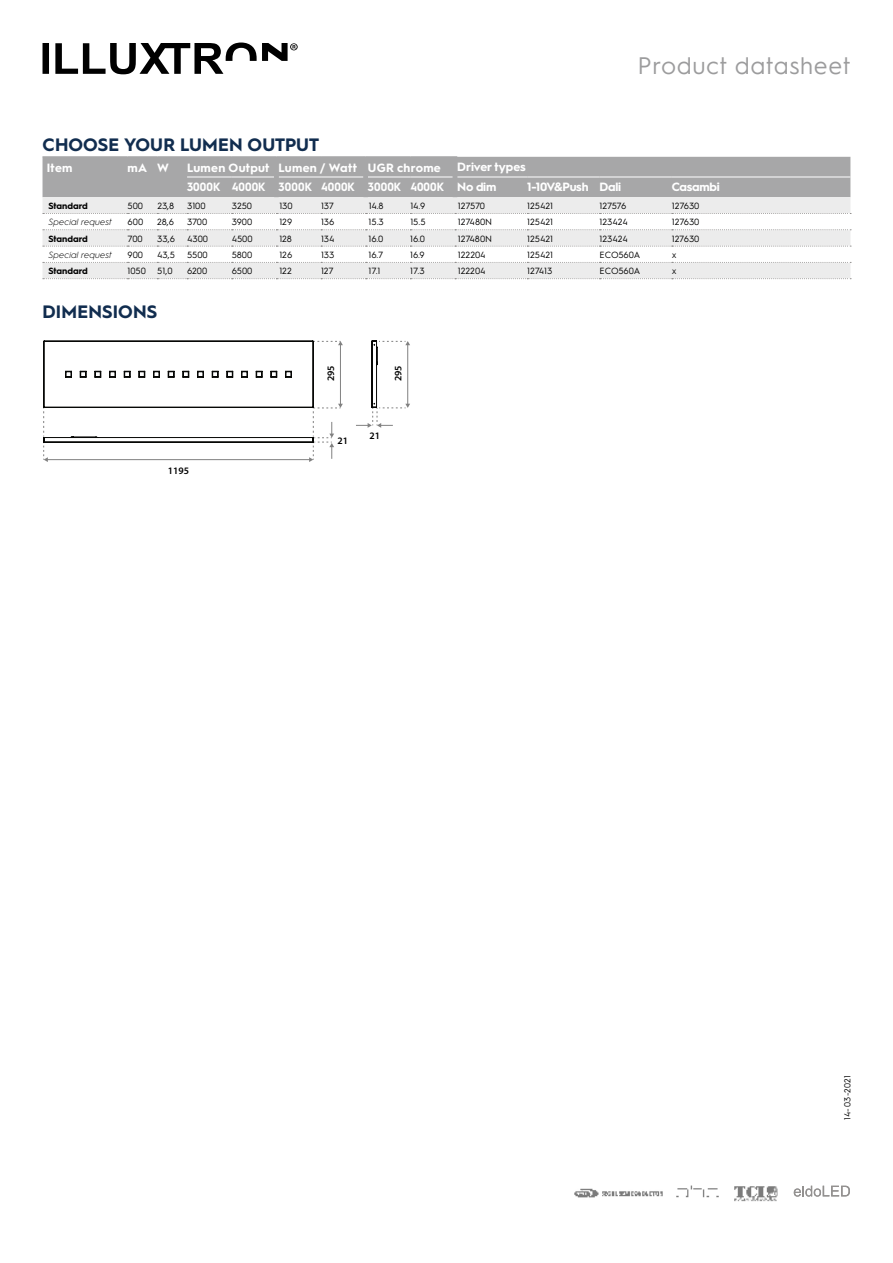
<style>
.page{position:relative;width:893px;height:1263px;background:#fff}
.page>*{position:absolute;margin:0;border:0;box-sizing:border-box;transform-origin:0 0}
.t1{font:24px "Hurme Geometric Sans 1";letter-spacing:.025em;color:#9c9c9d}
.t2{font:700 18px "Hurme Geometric Sans 1";letter-spacing:.005em;color:#112d4f}
.t3{font:700 12px/20.2px "Hurme Geometric Sans 1";letter-spacing:.01em;color:#fff}
.t4{font:700 12px "Hurme Geometric Sans 1";letter-spacing:-.02em;color:#fff}
.t5{font:600 9.9px "Myriad Pro";color:#000}
.t6{font:9px "Hurme Geometric Sans 1";color:#000}
.t7{font:italic 300 9px "Hurme Geometric Sans 1";color:#000}
.t8{font:700 9px "Hurme Geometric Sans 1";color:#000}
.t9{font:8.7px "Hurme Geometric Sans 1";letter-spacing:.035em;color:#000}
</style>
<div class="page">
<svg style="left:43px;top:43px;width:255px;height:31px"></svg>
<svg style="left:43px;top:197px;width:807px;height:81px;fill:#ececec"></svg>
<svg style="left:43px;top:213px;width:808px;height:1px"></svg>
<svg style="left:43px;top:229px;width:808px;height:1px"></svg>
<svg style="left:43px;top:246px;width:808px;height:1px"></svg>
<svg style="left:43px;top:262px;width:808px;height:1px"></svg>
<svg style="left:43px;top:278px;width:808px;height:1px"></svg>
<div style="left:43px;top:157px;width:807px;height:40px;background:#a7a7a8"></div>
<hr style="left:157px;top:157px;width:30px;height:1px;background:#a7a7a8">
<hr style="left:187px;top:157px;width:45px;height:1px;background:#a7a7a8">
<hr style="left:232px;top:157px;width:44px;height:1px;background:#a7a7a8">
<hr style="left:276px;top:157px;width:45px;height:1px;background:#a7a7a8">
<hr style="left:321px;top:157px;width:45px;height:1px;background:#a7a7a8">
<hr style="left:366px;top:157px;width:44px;height:1px;background:#a7a7a8">
<hr style="left:410px;top:157px;width:47px;height:1px;background:#a7a7a8">
<div style="left:274px;top:157px;width:5px;height:20px;background:#a7a7a8"></div>
<div style="left:363px;top:157px;width:5px;height:20px;background:#a7a7a8"></div>
<hr style="left:453px;top:157px;width:4px;height:20px;background:#a7a7a8">
<div style="left:274px;top:177px;width:5px;height:20px;background:#a7a7a8"></div>
<div style="left:363px;top:177px;width:5px;height:20px;background:#a7a7a8"></div>
<hr style="left:453px;top:177px;width:4px;height:20px;background:#a7a7a8">
<img style="left:676px;top:1185px;width:43px;height:13px">
<img style="left:734px;top:1186px;width:44px;height:16px">
<img style="left:574px;top:1188px;width:89px;height:10px">
<svg style="left:794px;top:1186px;width:56px;height:10px"></svg>
<hr style="left:340px;top:344px;width:1px;height:60px;background:#818181">
<hr style="left:43px;top:341px;width:1px;height:66px;background:#060705">
<hr style="left:44px;top:341px;width:1px;height:66px;background:#060705">
<svg style="left:168px;top:371px;width:7px;height:7px"></svg>
<svg style="left:153px;top:371px;width:7px;height:7px"></svg>
<svg style="left:139px;top:371px;width:7px;height:7px"></svg>
<svg style="left:124px;top:371px;width:7px;height:7px"></svg>
<svg style="left:109px;top:371px;width:7px;height:7px"></svg>
<svg style="left:95px;top:371px;width:7px;height:7px"></svg>
<svg style="left:80px;top:371px;width:7px;height:7px"></svg>
<svg style="left:65px;top:371px;width:7px;height:7px"></svg>
<svg style="left:197px;top:371px;width:7px;height:7px"></svg>
<svg style="left:183px;top:371px;width:7px;height:7px"></svg>
<svg style="left:212px;top:371px;width:7px;height:7px"></svg>
<svg style="left:227px;top:371px;width:7px;height:7px"></svg>
<svg style="left:241px;top:371px;width:7px;height:7px"></svg>
<svg style="left:256px;top:371px;width:7px;height:7px"></svg>
<svg style="left:271px;top:371px;width:7px;height:7px"></svg>
<svg style="left:285px;top:371px;width:7px;height:7px"></svg>
<hr style="left:44px;top:341px;width:269px;height:1px;background:#060705">
<hr style="left:313px;top:341px;width:1px;height:66px;background:#060705">
<svg style="left:314px;top:341px;width:29px;height:4px"></svg>
<svg style="left:43px;top:404px;width:300px;height:58px"></svg>
<svg style="left:356px;top:340px;width:54px;height:88px"></svg>
<h1 class="t1" style="left:637px;top:49px;width:215px">Product datasheet</h1>
<h2 class="t2" style="left:43px;top:132px;width:278px">CHOOSE YOUR LUMEN OUTPUT</h2>
<h3 class="t3" style="left:47px;top:157px;width:27px">Item</h3>
<h3 class="t3" style="left:128px;top:157px;width:43px">mA W</h3>
<h3 class="t3" style="left:187px;top:157px;width:255px">Lumen Output Lumen / Watt UGR chrome</h3>
<h3 class="t3" style="left:187px;top:156px;width:340px;text-indent:270px">Driver types<br>3000K 4000K 3000K 4000K 3000K 4000K No dim</h3>
<h3 class="t4" style="left:527px;top:178px;width:95px">1-10V&amp;Push Dali</h3>
<h3 class="t4" style="left:672px;top:178px;width:49px">Casambi</h3>
<p class="t8" style="left:48px;top:199px;width:41px">Standard</p>
<p class="t6" style="left:128px;top:199px;width:17px">500</p>
<p class="t6" style="left:157px;top:199px;width:18px">23,8</p>
<p class="t6" style="left:187px;top:199px;width:20px">3100</p>
<p class="t6" style="left:232px;top:199px;width:22px">3250</p>
<p class="t6" style="left:279px;top:199px;width:15px">130</p>
<p class="t6" style="left:321px;top:199px;width:15px">137</p>
<p class="t6" style="left:369px;top:199px;width:17px">14.8</p>
<p class="t6" style="left:410px;top:199px;width:16px">14.9</p>
<p class="t6" style="left:458px;top:199px;width:29px">127570</p>
<p class="t6" style="left:527px;top:199px;width:27px">125421</p>
<p class="t6" style="left:600px;top:199px;width:28px">127576</p>
<p class="t6" style="left:672px;top:199px;width:29px">127630</p>
<p class="t7" style="left:48px;top:216px;width:65px">Special request</p>
<p class="t6" style="left:128px;top:216px;width:17px">600</p>
<p class="t6" style="left:157px;top:216px;width:18px">28,6</p>
<p class="t6" style="left:187px;top:216px;width:22px">3700</p>
<p class="t6" style="left:232px;top:216px;width:22px">3900</p>
<p class="t6" style="left:279px;top:216px;width:14px">129</p>
<p class="t6" style="left:321px;top:216px;width:15px">136</p>
<p class="t6" style="left:369px;top:216px;width:17px">15.3</p>
<p class="t6" style="left:410px;top:216px;width:17px">15.5</p>
<p class="t6" style="left:458px;top:216px;width:36px">127480N</p>
<p class="t6" style="left:527px;top:216px;width:27px">125421</p>
<p class="t6" style="left:600px;top:216px;width:30px">123424</p>
<p class="t6" style="left:672px;top:216px;width:29px">127630</p>
<p class="t8" style="left:48px;top:232px;width:41px">Standard</p>
<p class="t6" style="left:128px;top:232px;width:17px">700</p>
<p class="t6" style="left:157px;top:232px;width:19px">33,6</p>
<p class="t6" style="left:187px;top:232px;width:23px">4300</p>
<p class="t6" style="left:232px;top:232px;width:22px">4500</p>
<p class="t6" style="left:279px;top:232px;width:14px">128</p>
<p class="t6" style="left:321px;top:232px;width:15px">134</p>
<p class="t6" style="left:369px;top:232px;width:16px">16.0</p>
<p class="t6" style="left:410px;top:232px;width:16px">16.0</p>
<p class="t6" style="left:458px;top:232px;width:36px">127480N</p>
<p class="t6" style="left:527px;top:232px;width:27px">125421</p>
<p class="t6" style="left:600px;top:232px;width:30px">123424</p>
<p class="t6" style="left:672px;top:232px;width:29px">127630</p>
<p class="t7" style="left:48px;top:249px;width:65px">Special request</p>
<p class="t6" style="left:128px;top:248px;width:17px">900</p>
<p class="t6" style="left:157px;top:248px;width:19px">43,5</p>
<p class="t6" style="left:187px;top:248px;width:22px">5500</p>
<p class="t6" style="left:232px;top:248px;width:22px">5800</p>
<p class="t6" style="left:279px;top:248px;width:14px">126</p>
<p class="t6" style="left:321px;top:248px;width:15px">133</p>
<p class="t6" style="left:369px;top:248px;width:16px">16.7</p>
<p class="t6" style="left:410px;top:248px;width:16px">16.9</p>
<p class="t6" style="left:458px;top:248px;width:29px">122204</p>
<p class="t6" style="left:527px;top:248px;width:27px">125421</p>
<p class="t6" style="left:599px;top:248px;width:42px">ECO560A</p>
<p class="t6" style="left:672px;top:248px;width:6px">x</p>
<p class="t8" style="left:48px;top:265px;width:41px">Standard</p>
<p class="t6" style="left:128px;top:265px;width:20px">1050</p>
<p class="t6" style="left:157px;top:265px;width:17px">51,0</p>
<p class="t6" style="left:187px;top:265px;width:22px">6200</p>
<p class="t6" style="left:232px;top:265px;width:22px">6500</p>
<p class="t6" style="left:279px;top:265px;width:14px">122</p>
<p class="t6" style="left:321px;top:265px;width:14px">127</p>
<p class="t6" style="left:369px;top:265px;width:13px">17.1</p>
<p class="t6" style="left:410px;top:265px;width:16px">17.3</p>
<p class="t6" style="left:458px;top:265px;width:29px">122204</p>
<p class="t6" style="left:527px;top:265px;width:27px">127413</p>
<p class="t6" style="left:599px;top:265px;width:42px">ECO560A</p>
<p class="t6" style="left:672px;top:265px;width:6px">x</p>
<h2 class="t2" style="left:43px;top:299px;width:116px">DIMENSIONS</h2>
<p class="t5" style="left:325px;top:381px;width:17px;rotate:-90deg">295</p>
<p class="t5" style="left:392px;top:381px;width:17px;rotate:-90deg">295</p>
<p class="t5" style="left:168px;top:464px;width:23px">1195</p>
<p class="t5" style="left:338px;top:434px;width:12px">21</p>
<p class="t5" style="left:369px;top:430px;width:12px">21</p>
<p class="t9" style="left:841px;top:1120px;width:47px;rotate:-90deg">14-03-2021</p>
</div>
